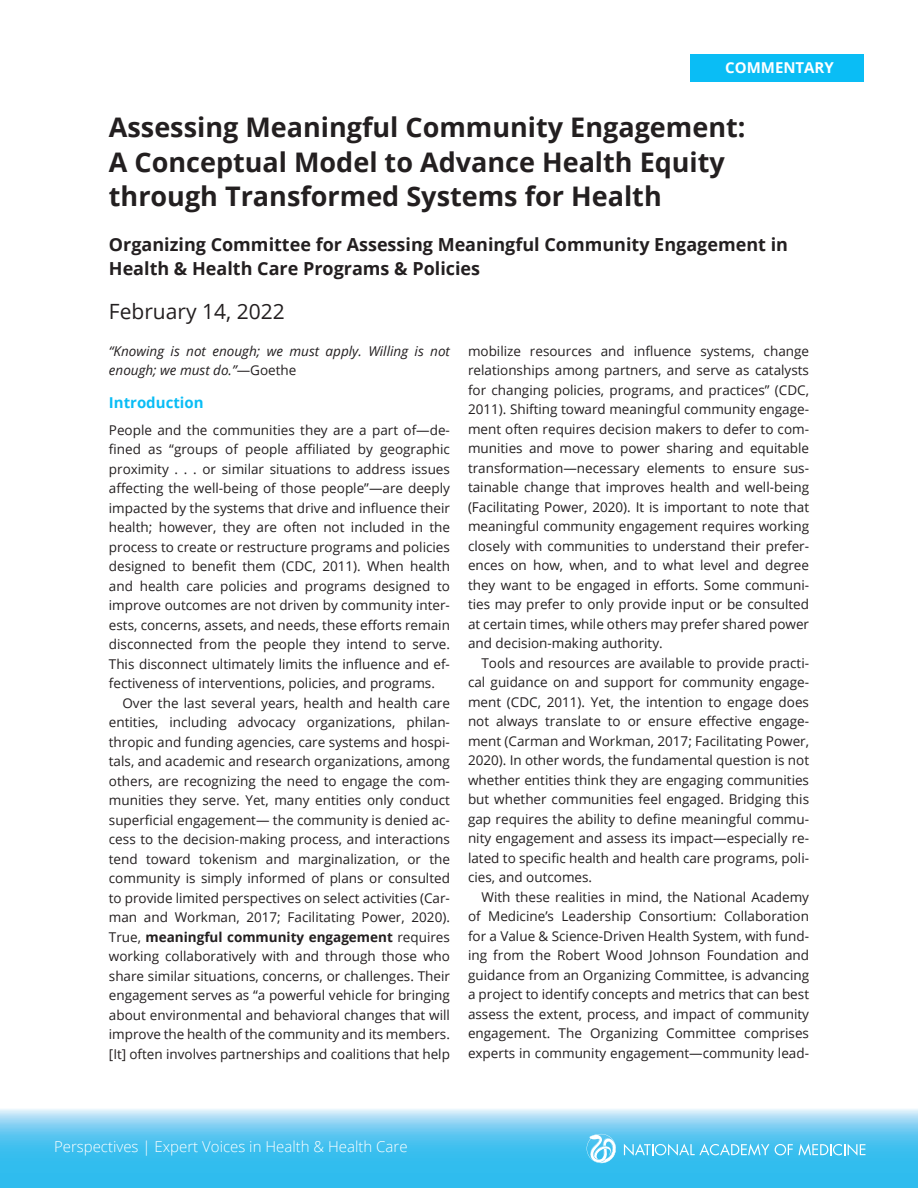
<style>
.page{position:relative;width:918px;height:1188px;background:#fff}
.page>*{position:absolute;margin:0;border:0;box-sizing:border-box;transform-origin:0 0}
.t1{font:700 27px/34.5px "Open Sans";color:#231f20}
.t2{font:21px "Open Sans";color:#231f20}
.t3{font:700 18px/24px "Open Sans";color:#231f20}
.t4{font:300 15px "Open Sans";color:#fff}
.A-head{font:700 15px "Open Sans";color:#0abdf5}
.t5{font:700 15px "Open Sans";color:#fff}
.All_other_paras_in_s{font:13.5px/19.5px "Open Sans";color:#231f20;text-align:justify}
.First_para_of_sectio{font:13.5px/19.5px "Open Sans";color:#231f20;text-align:justify}
.First_para_of_sectio-2{font:italic 13.5px/19.5px "Open Sans";color:#231f20}
.s1{font-style:normal}
.s2{font-weight:700}
</style>
<div class="page">
<svg style="left:0;top:1109px;width:918px;height:79px;background:#5ac7f0"></svg>
<svg style="left:624px;top:1144px;width:145px;height:12px;background:#70cff2"></svg>
<svg style="left:775px;top:1144px;width:90px;height:12px"></svg>
<svg style="left:587px;top:1134px;width:29px;height:29px"></svg>
<div style="left:690px;top:54px;width:174px;height:27px;background:#0abdf5"></div>
<p class="t5" style="left:725px;top:57px;width:110px">COMMENTARY</p>
<h1 class="t1" style="left:109px;top:110px;width:638px">Assessing Meaningful Community Engagement:<br>A Conceptual Model to Advance Health Equity through Transformed Systems for Health</h1>
<h3 class="t3" style="left:109px;top:232px;width:681px">Organizing Committee for Assessing Meaningful Community Engagement in<br>Health &amp; Health Care Programs &amp; Policies</h3>
<h2 class="t2" style="left:109px;top:297px;width:177px">February 14, 2022</h2>
<p class="First_para_of_sectio-2" style="left:109px;top:341px;width:343px">“Knowing is not enough; we must apply. Willing is not enough; we must do.”<span class="s1">—Goethe</span></p>
<p class="A-head" style="left:109px;top:392px;width:96px">Introduction</p>
<p class="First_para_of_sectio" style="left:109px;top:420px;width:343px">People and the communities they are a part of—de&shy;fined as “groups of people affiliated by geographic proximity . . . or similar situations to address issues affecting the well-being of those people”—are deeply impacted by the systems that drive and influence their health; however, they are often not included in the process to create or restructure programs and policies designed to benefit them (CDC, 2011). When health and health care policies and programs designed to improve outcomes are not driven by community inter&shy;ests, concerns, assets, and needs, these efforts remain disconnected from the people they intend to serve.<br>This disconnect ultimately limits the influence and ef&shy;fectiveness of interventions, policies, and programs.</p>
<p class="All_other_paras_in_s" style="left:109px;top:693px;width:343px;text-indent:14px">Over the last several years, health and health care entities, including advocacy organizations, philan&shy;thropic and funding agencies, care systems and hospi&shy;tals, and academic and research organizations, among others, are recognizing the need to engage the com&shy;munities they serve. Yet, many entities only conduct superficial engagement— the community is denied ac&shy;cess to the decision-making process, and interactions tend toward tokenism and marginalization, or the community is simply informed of plans or consulted to provide limited perspectives on select activities (Car&shy;man and Workman, 2017; Facilitating Power, 2020).<br>True, <span class="s2">meaningful community engagement</span> requires working collaboratively with and through those who share similar situations, concerns, or challenges. Their engagement serves as “a powerful vehicle for bringing about environmental and behavioral changes that will improve the health of the community and its members. [It] often involves partnerships and coalitions that help</p>
<p class="All_other_paras_in_s" style="left:468px;top:341px;width:343px">mobilize resources and influence systems, change relationships among partners, and serve as catalysts for changing policies, programs, and practices” (CDC, 2011). Shifting toward meaningful community engage&shy;ment often requires decision makers to defer to com&shy;munities and move to power sharing and equitable transformation—necessary elements to ensure sus&shy;tainable change that improves health and well-being (Facilitating Power, 2020). It is important to note that meaningful community engagement requires working closely with communities to understand their prefer&shy;ences on how, when, and to what level and degree they want to be engaged in efforts. Some communi&shy;ties may prefer to only provide input or be consulted at certain times, while others may prefer shared power and decision-making authority.</p>
<p class="All_other_paras_in_s" style="left:468px;top:653px;width:343px;text-indent:14px">Tools and resources are available to provide practi&shy;cal guidance on and support for community engage&shy;ment (CDC, 2011). Yet, the intention to engage does not always translate to or ensure effective engage&shy;ment (Carman and Workman, 2017; Facilitating Power, 2020). In other words, the fundamental question is not whether entities think they are engaging communities but whether communities feel engaged. Bridging this gap requires the ability to define meaningful commu&shy;nity engagement and assess its impact—especially re&shy;lated to specific health and health care programs, poli&shy;cies, and outcomes.</p>
<p class="All_other_paras_in_s" style="left:468px;top:887px;width:343px;text-indent:14px">With these realities in mind, the National Academy of Medicine’s Leadership Consortium: Collaboration for a Value &amp; Science-Driven Health System, with fund&shy;ing from the Robert Wood Johnson Foundation and guidance from an Organizing Committee, is advancing a project to identify concepts and metrics that can best assess the extent, process, and impact of community engagement. The Organizing Committee comprises experts in community engagement—community lead-</p>
<p class="t4" style="left:54px;top:1136px;width:355px">Perspectives | Expert Voices in Health &amp; Health Care</p>
</div>
